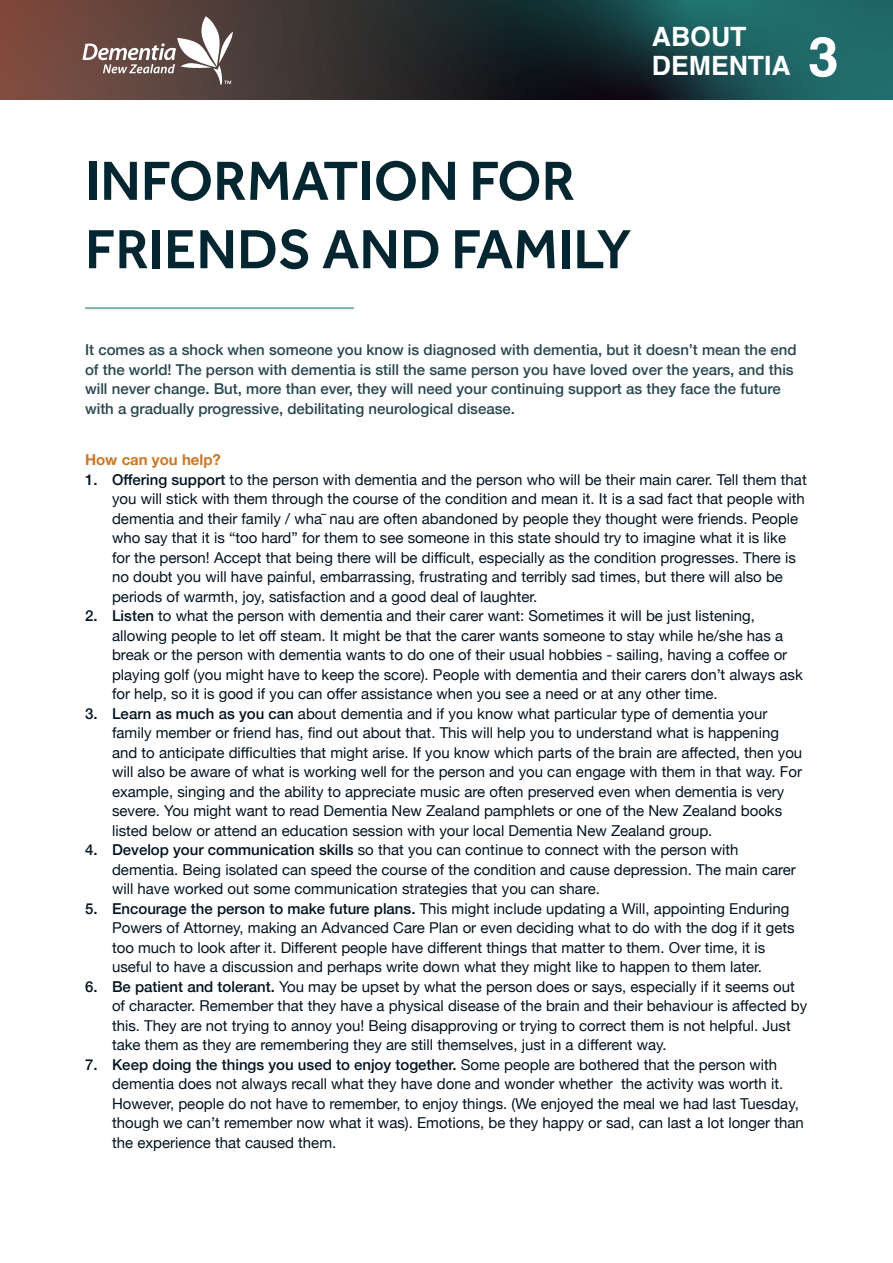
<style>
.page{position:relative;width:893px;height:1263px;background:#fff}
.page>*{position:absolute;margin:0;border:0;box-sizing:border-box;transform-origin:0 0}
.t1{font:500 57px/68.4px "Effra";color:#042630}
.t2{font:700 55.05px "Helvetica";color:#fff}
.t3{font:700 26.55px "Helvetica";color:#fff}
.t4{font:15px/19.5px "Helvetica Neue";color:#041421}
.t5{font:500 15px/19.5px "Helvetica Neue";color:#2a474f}
.t6{font:700 15px "Helvetica Neue";color:#cc7828}
.s1{font-weight:500}
</style>
<div class="page">
<svg style="left:0;top:0;width:893px;height:100px;background:#2e3e3e"></svg>
<svg style="left:82px;top:16px;width:151px;height:69px"></svg>
<hr style="left:85px;top:307px;width:269px;height:2px;background:#86b9b0">
<p class="t3" style="left:652px;top:21px;width:96px">ABOUT</p>
<p class="t3" style="left:652px;top:49px;width:140px">DEMENTIA</p>
<p class="t2" style="left:808px;top:23px;width:32px">3</p>
<p class="t1" style="left:85px;top:146px;width:548px">INFORMATION FOR<br>FRIENDS AND FAMILY</p>
<p class="t5" style="left:85px;top:339px;width:713px">It comes as a shock when someone you know is diagnosed with dementia, but it doesn’t mean the end of the world! The person with dementia is still the same person you have loved over the years, and this will never change. But, more than ever, they will need your continuing support as they face the future with a gradually progressive, debilitating neurological disease.</p>
<p class="t6" style="left:85px;top:448px;width:137px">How can you help?</p>
<p class="t4" style="left:112px;top:470px;width:696px;text-indent:-27px"><span class="s1">1. Offering support</span> to the person with dementia and the person who will be their main carer. Tell them that you will stick with them through the course of the condition and mean it. It is a sad fact that people with dementia and their family / wha¯ nau are often abandoned by people they thought were friends. People who say that it is “too hard” for them to see someone in this state should try to imagine what it is like for the person! Accept that being there will be difficult, especially as the condition progresses. There is no doubt you will have painful, embarrassing, frustrating and terribly sad times, but there will also be periods of warmth, joy, satisfaction and a good deal of laughter.</p>
<p class="t4" style="left:112px;top:607px;width:692px;text-indent:-27px"><span class="s1">2. Listen</span> to what the person with dementia and their carer want: Sometimes it will be just listening, allowing people to let off steam. It might be that the carer wants someone to stay while he/she has a break or the person with dementia wants to do one of their usual hobbies - sailing, having a coffee or playing golf (you might have to keep the score). People with dementia and their carers don’t always ask for help, so it is good if you can offer assistance when you see a need or at any other time.</p>
<p class="t4" style="left:112px;top:704px;width:692px;text-indent:-27px"><span class="s1">3. Learn as much as you can</span> about dementia and if you know what particular type of dementia your family member or friend has, find out about that. This will help you to understand what is happening and to anticipate difficulties that might arise. If you know which parts of the brain are affected, then you will also be aware of what is working well for the person and you can engage with them in that way. For example, singing and the ability to appreciate music are often preserved even when dementia is very severe. You might want to read Dementia New Zealand pamphlets or one of the New Zealand books listed below or attend an education session with your local Dementia New Zealand group.</p>
<p class="t4" style="left:112px;top:841px;width:685px;text-indent:-27px"><span class="s1">4. Develop your communication skills</span> so that you can continue to connect with the person with dementia. Being isolated can speed the course of the condition and cause depression. The main carer will have worked out some communication strategies that you can share.</p>
<p class="t4" style="left:112px;top:899px;width:684px;text-indent:-27px"><span class="s1">5. Encourage the person to make future plans.</span> This might include updating a Will, appointing Enduring Powers of Attorney, making an Advanced Care Plan or even deciding what to do with the dog if it gets too much to look after it. Different people have different things that matter to them. Over time, it is useful to have a discussion and perhaps write down what they might like to happen to them later.</p>
<p class="t4" style="left:112px;top:977px;width:697px;text-indent:-27px"><span class="s1">6. Be patient and tolerant.</span> You may be upset by what the person does or says, especially if it seems out of character. Remember that they have a physical disease of the brain and their behaviour is affected by this. They are not trying to annoy you! Being disapproving or trying to correct them is not helpful. Just take them as they are remembering they are still themselves, just in a different way.</p>
<p class="t4" style="left:112px;top:1055px;width:693px;text-indent:-27px"><span class="s1">7. Keep doing the things you used to enjoy together.</span> Some people are bothered that the person with dementia does not always recall what they have done and wonder whether the activity was worth it.<br>However, people do not have to remember, to enjoy things. (We enjoyed the meal we had last Tuesday, though we can’t remember now what it was). Emotions, be they happy or sad, can last a lot longer than the experience that caused them.</p>
</div>
